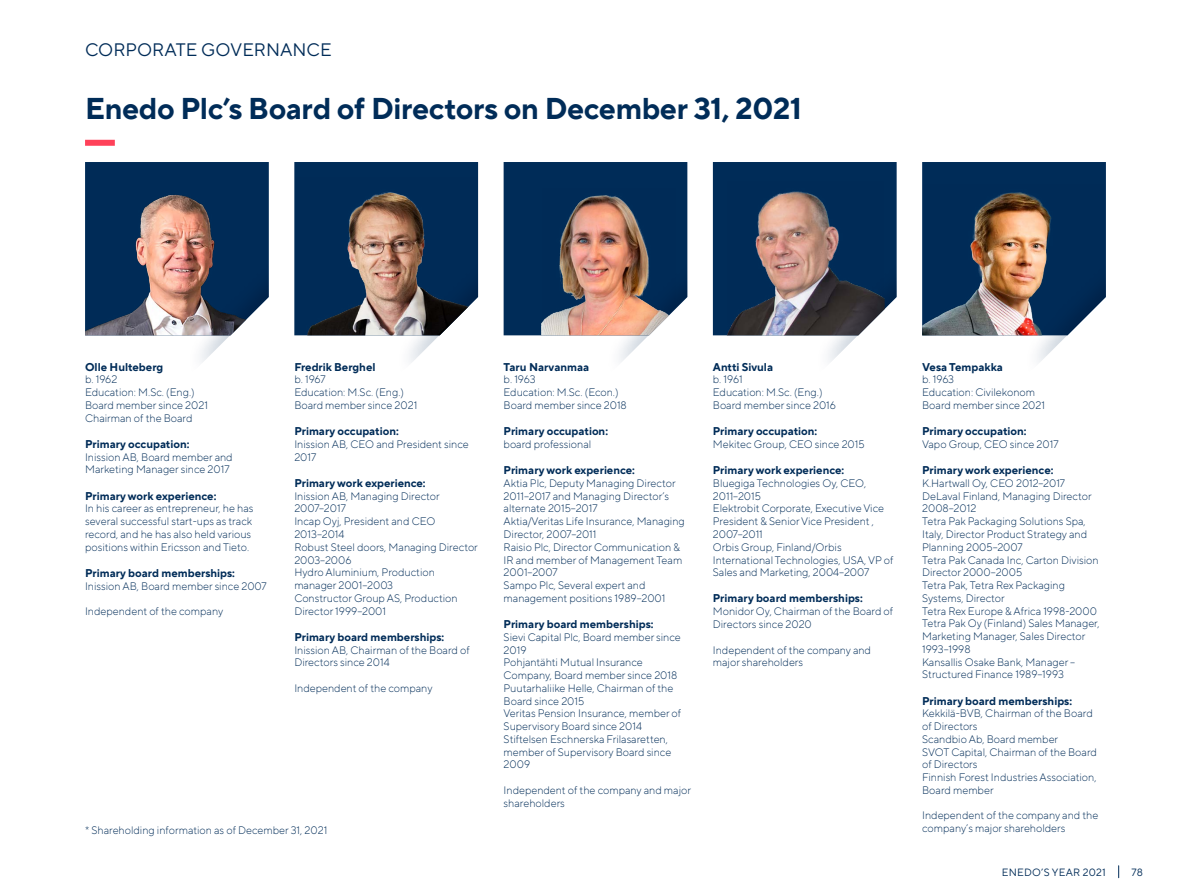
<style>
.page{position:relative;width:1191px;height:893px;background:#fff}
.page>*{position:absolute;margin:0;border:0;box-sizing:border-box;transform-origin:0 0}
.t1{font:700 30px "TT Norms Pro";letter-spacing:-.015em;color:#002c58}
.t2{font:18px "TT Norms Pro";color:#002c58}
.t3{font:700 11.25px "TT Norms Pro";color:#002c58}
.t4{font:300 10.8px/12.8px "TT Norms Pro";color:#002c58}
.t5{font:10.5px "TT Norms Pro";letter-spacing:.02em;color:#002c58}
</style>
<div class="page">
<img style="left:922px;top:162px;width:184px;height:200px">
<svg style="left:713px;top:162px;width:183px;height:200px;background:#566377"></svg>
<img style="left:85px;top:162px;width:184px;height:200px">
<svg style="left:294px;top:162px;width:184px;height:201px;background:#536174"></svg>
<img style="left:503px;top:162px;width:184px;height:200px">
<svg style="left:1118px;top:866px;width:1px;height:12px"></svg>
<div style="left:85px;top:140px;width:30px;height:6px;background:#ff4159"></div>
<h2 class="t2" style="left:85px;top:37px;width:248px">CORPORATE GOVERNANCE</h2>
<h1 class="t1" style="left:85px;top:86px;width:718px">Enedo Plc’s Board of Directors on December 31, 2021</h1>
<p class="t3" style="left:85px;top:358px;width:80px">Olle Hulteberg</p>
<p class="t4" style="left:85px;top:372px;width:124px">b. 1962<br>Education: M.Sc. (Eng.)<br>Board member since 2021<br>Chairman of the Board</p>
<p class="t3" style="left:85px;top:436px;width:106px">Primary occupation:</p>
<p class="t4" style="left:85px;top:450px;width:149px">Inission AB, Board member and<br>Marketing Manager since 2017</p>
<p class="t3" style="left:85px;top:487px;width:133px">Primary work experience:</p>
<p class="t4" style="left:85px;top:501px;width:170px">In his career as entrepreneur, he has several successful start-ups as track record, and he has also held various positions within Ericsson and Tieto.</p>
<p class="t3" style="left:85px;top:565px;width:151px">Primary board memberships:</p>
<p class="t4" style="left:85px;top:579px;width:183px">Inission AB, Board member since 2007</p>
<p class="t4" style="left:85px;top:604px;width:140px">Independent of the company</p>
<p class="t3" style="left:294px;top:358px;width:83px">Fredrik Berghel</p>
<p class="t4" style="left:294px;top:372px;width:124px">b. 1967<br>Education: M.Sc. (Eng.)<br>Board member since 2021</p>
<p class="t3" style="left:294px;top:423px;width:106px">Primary occupation:</p>
<p class="t4" style="left:294px;top:437px;width:176px">Inission AB, CEO and President since<br>2017</p>
<p class="t3" style="left:294px;top:475px;width:133px">Primary work experience:</p>
<p class="t4" style="left:294px;top:489px;width:185px">Inission AB, Managing Director<br>2007–2017<br>Incap Oyj, President and CEO<br>2013–2014<br>Robust Steel doors, Managing Director<br>2003–2006<br>Hydro Aluminium, Production manager 2001–2003<br>Constructor Group AS, Production<br>Director 1999–2001</p>
<p class="t3" style="left:294px;top:628px;width:151px">Primary board memberships:</p>
<p class="t4" style="left:294px;top:642px;width:177px">Inission AB, Chairman of the Board of<br>Directors since 2014</p>
<p class="t4" style="left:294px;top:681px;width:140px">Independent of the company</p>
<p class="t4" style="left:85px;top:823px;width:244px">* Shareholding information as of December 31, 2021</p>
<p class="t3" style="left:503px;top:358px;width:87px">Taru Narvanmaa</p>
<p class="t4" style="left:503px;top:372px;width:125px">b. 1963<br>Education: M.Sc. (Econ.)<br>Board member since 2018</p>
<p class="t3" style="left:503px;top:423px;width:106px">Primary occupation:</p>
<p class="t4" style="left:503px;top:437px;width:89px">board professional</p>
<p class="t3" style="left:503px;top:462px;width:133px">Primary work experience:</p>
<p class="t4" style="left:503px;top:476px;width:183px">Aktia Plc, Deputy Managing Director<br>2011–2017 and Managing Director’s alternate 2015–2017<br>Aktia/Veritas Life Insurance, Managing<br>Director, 2007–2011<br>Raisio Plc, Director Communication &amp;<br>IR and member of Management Team<br>2001–2007<br>Sampo Plc, Several expert and management positions 1989–2001</p>
<p class="t3" style="left:503px;top:616px;width:151px">Primary board memberships:</p>
<p class="t4" style="left:503px;top:630px;width:179px">Sievi Capital Plc, Board member since<br>2019<br>Pohjantähti Mutual Insurance<br>Company, Board member since 2018<br>Puutarhaliike Helle, Chairman of the<br>Board since 2015<br>Veritas Pension Insurance, member of<br>Supervisory Board since 2014<br>Stiftelsen Eschnerska Frilasaretten, member of Supervisory Board since<br>2009</p>
<p class="t4" style="left:503px;top:783px;width:189px">Independent of the company and major shareholders</p>
<p class="t3" style="left:713px;top:358px;width:62px">Antti Sivula</p>
<p class="t4" style="left:713px;top:372px;width:125px">b. 1961<br>Education: M.Sc. (Eng.)<br>Board member since 2016</p>
<p class="t3" style="left:713px;top:423px;width:106px">Primary occupation:</p>
<p class="t4" style="left:713px;top:437px;width:153px">Mekitec Group, CEO since 2015</p>
<p class="t3" style="left:713px;top:462px;width:133px">Primary work experience:</p>
<p class="t4" style="left:713px;top:476px;width:182px">Bluegiga Technologies Oy, CEO,<br>2011–2015<br>Elektrobit Corporate, Executive Vice<br>President &amp; Senior Vice President ,<br>2007–2011<br>Orbis Group, Finland/Orbis<br>International Technologies, USA, VP of<br>Sales and Marketing, 2004–2007</p>
<p class="t3" style="left:713px;top:590px;width:151px">Primary board memberships:</p>
<p class="t4" style="left:713px;top:604px;width:182px">Monidor Oy, Chairman of the Board of<br>Directors since 2020</p>
<p class="t4" style="left:713px;top:642px;width:160px">Independent of the company and major shareholders</p>
<p class="t3" style="left:922px;top:358px;width:82px">Vesa Tempakka</p>
<p class="t4" style="left:922px;top:372px;width:124px">b. 1963<br>Education: Civilekonom<br>Board member since 2021</p>
<p class="t3" style="left:922px;top:423px;width:106px">Primary occupation:</p>
<p class="t4" style="left:922px;top:437px;width:138px">Vapo Group, CEO since 2017</p>
<p class="t3" style="left:922px;top:462px;width:133px">Primary work experience:</p>
<p class="t4" style="left:922px;top:476px;width:179px">K.Hartwall Oy, CEO 2012–2017<br>DeLaval Finland, Managing Director<br>2008–2012<br>Tetra Pak Packaging Solutions Spa,<br>Italy, Director Product Strategy and<br>Planning 2005–2007<br>Tetra Pak Canada Inc, Carton Division<br>Director 2000–2005<br>Tetra Pak, Tetra Rex Packaging<br>Systems, Director<br>Tetra Rex Europe &amp; Africa 1998-2000<br>Tetra Pak Oy (Finland) Sales Manager,<br>Marketing Manager, Sales Director<br>1993–1998<br>Kansallis Osake Bank, Manager –<br>Structured Finance 1989–1993</p>
<p class="t3" style="left:922px;top:692px;width:151px">Primary board memberships:</p>
<p class="t4" style="left:922px;top:706px;width:176px">Kekkilä-BVB, Chairman of the Board of Directors<br>Scandbio Ab, Board member<br>SVOT Capital, Chairman of the Board of Directors<br>Finnish Forest Industries Association,<br>Board member</p>
<p class="t4" style="left:922px;top:808px;width:178px">Independent of the company and the company’s major shareholders</p>
<p class="t5" style="left:1002px;top:865px;width:106px">ENEDO’S YEAR 2021</p>
<p class="t5" style="left:1131px;top:865px;width:13px">78</p>
</div>
